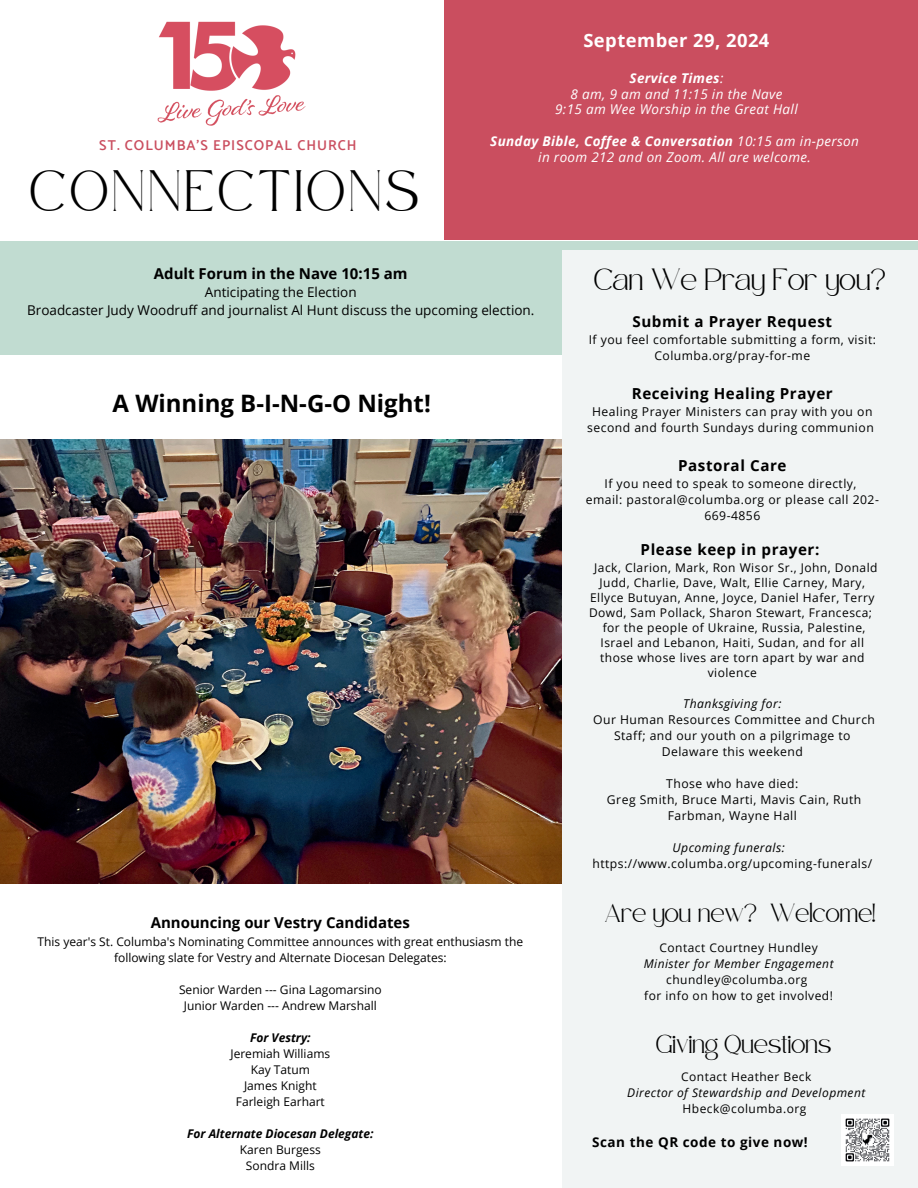
<style>
.page{position:relative;width:918px;height:1188px;background:#fff}
.page>*{position:absolute;margin:0;border:0;box-sizing:border-box;transform-origin:0 0}
.t1{font:28.5px "Safira March";letter-spacing:.15em;color:#000}
.t2{font:700 24px "Open Sans";color:#000}
.t3{font:700 18.45px "Open Sans";letter-spacing:.025em;color:#fff}
.t4{font:700 15.15px "Open Sans";letter-spacing:.04em;color:#000}
.t5{font:700 15px "Open Sans";color:#000}
.t6{font:15px "Safira March";color:#000}
.t7{font:600 14.25px "Catamaran";letter-spacing:.07em;color:#ca4e5f}
.t8{font:italic 13.5px/15.9px "Open Sans";letter-spacing:.025em;color:#fff;text-align:center}
.t9{font:13.5px/18px "Open Sans";color:#000;text-align:center}
.t10{font:700 13.5px "Open Sans";letter-spacing:.04em;color:#000}
.t11{font:12.75px "Safira March";color:#000}
.t12{font:12.15px/16px "Open Sans";letter-spacing:.04em;color:#000;text-align:center}
.t13{font:italic 12.15px "Open Sans";letter-spacing:.04em;color:#000}
.t14{font:12px/15px "Open Sans";letter-spacing:.04em;color:#000;text-align:center}
.t15{font:12px/16px "Open Sans";color:#000;text-align:center}
.t16{font:italic 12px "Open Sans";letter-spacing:.04em;color:#000}
.t17{font:italic 700 12px "Open Sans";color:#000}
.s1{font-weight:700}
</style>
<div class="page">
<div style="left:445px;top:0;width:473px;height:240px;background:#ca4e5f"></div>
<div style="left:0;top:241px;width:918px;height:8px;background:#c1dcd1"></div>
<div style="left:562px;top:250px;width:356px;height:938px;background:#f1f4f4"></div>
<img style="left:157px;top:21px;width:149px;height:105px">
<img style="left:842px;top:1114px;width:51px;height:52px">
<div style="left:0;top:245px;width:562px;height:110px;background:#c1dcd1"></div>
<img style="left:0;top:440px;width:562px;height:444px">
<p class="t7" style="left:99px;top:137px;width:259px">ST. COLUMBA'S EPISCOPAL CHURCH</p>
<h1 class="t1" style="left:30px;top:184px;width:390px">CONNECTIONS</h1>
<h3 class="t3" style="left:583px;top:27px;width:188px">September 29, 2024</h3>
<p class="t8" style="left:555px;top:69px;width:244px"><span class="s1">Service Times</span>:<br>8 am, 9 am and 11:15 in the Nave<br>9:15 am Wee Worship in the Great Hall</p>
<p class="t8" style="left:490px;top:133px;width:370px"><span class="s1">Sunday Bible, Coffee &amp; Conversation</span> 10:15 am in-person in room 212 and on Zoom. All are welcome.</p>
<p class="t5" style="left:154px;top:263px;width:255px">Adult Forum in the Nave 10:15 am</p>
<p class="t9" style="left:27px;top:283px;width:509px">Anticipating the Election<br>Broadcaster Judy Woodruff and journalist Al Hunt discuss the upcoming election.</p>
<h2 class="t2" style="left:113px;top:386px;width:320px">A Winning B-I-N-G-O Night!</h2>
<p class="t5" style="left:151px;top:912px;width:261px">Announcing our Vestry Candidates</p>
<p class="t15" style="left:38px;top:934px;width:487px">This year's St. Columba's Nominating Committee announces with great enthusiasm the following slate for Vestry and Alternate Diocesan Delegates:</p>
<p class="t15" style="left:179px;top:982px;width:204px">Senior Warden --- Gina Lagomarsino<br>Junior Warden --- Andrew Marshall</p>
<p class="t17" style="left:250px;top:1030px;width:62px">For Vestry:</p>
<p class="t15" style="left:230px;top:1046px;width:101px">Jeremiah Williams<br>Kay Tatum<br>James Knight<br>Farleigh Earhart</p>
<p class="t17" style="left:187px;top:1126px;width:188px">For Alternate Diocesan Delegate:</p>
<p class="t15" style="left:240px;top:1142px;width:82px">Karen Burgess<br>Sondra Mills</p>
<p class="t6" style="left:594px;top:276px;width:293px">Can We Pray For you?</p>
<p class="t4" style="left:633px;top:311px;width:201px">Submit a Prayer Request</p>
<p class="t12" style="left:589px;top:332px;width:289px">If you feel comfortable submitting a form, visit:<br>Columba.org/pray-for-me</p>
<p class="t4" style="left:632px;top:383px;width:203px">Receiving Healing Prayer</p>
<p class="t12" style="left:587px;top:404px;width:288px">Healing Prayer Ministers can pray with you on second and fourth Sundays during communion</p>
<p class="t4" style="left:678px;top:455px;width:110px">Pastoral Care</p>
<p class="t12" style="left:586px;top:476px;width:295px">If you need to speak to someone directly,<br>email: pastoral@columba.org or please call 202-<br>669-4856</p>
<p class="t4" style="left:641px;top:539px;width:180px">Please keep in prayer:</p>
<p class="t14" style="left:589px;top:560px;width:290px">Jack, Clarion, Mark, Ron Wisor Sr., John, Donald Judd, Charlie, Dave, Walt, Ellie Carney, Mary, Ellyce Butuyan, Anne, Joyce, Daniel Hafer, Terry Dowd, Sam Pollack, Sharon Stewart, Francesca; for the people of Ukraine, Russia, Palestine, Israel and Lebanon, Haiti, Sudan, and for all those whose lives are torn apart by war and violence</p>
<p class="t13" style="left:683px;top:696px;width:100px">Thanksgiving for:</p>
<p class="t12" style="left:593px;top:712px;width:283px">Our Human Resources Committee and Church<br>Staff; and our youth on a pilgrimage to<br>Delaware this weekend</p>
<p class="t12" style="left:607px;top:776px;width:256px">Those who have died:<br>Greg Smith, Bruce Marti, Mavis Cain, Ruth<br>Farbman, Wayne Hall</p>
<p class="t13" style="left:672px;top:840px;width:114px">Upcoming funerals:</p>
<p class="t12" style="left:592px;top:856px;width:281px">https://www.columba.org/upcoming-funerals/</p>
<p class="t11" style="left:605px;top:910px;width:272px">Are you new? Welcome!</p>
<p class="t14" style="left:660px;top:939px;width:160px">Contact Courtney Hundley</p>
<p class="t16" style="left:644px;top:955px;width:191px">Minister for Member Engagement</p>
<p class="t14" style="left:644px;top:971px;width:190px;line-height:16px">chundley@columba.org<br>for info on how to get involved!</p>
<p class="t11" style="left:656px;top:1041px;width:177px">Giving Questions</p>
<p class="t14" style="left:681px;top:1069px;width:132px">Contact Heather Beck</p>
<p class="t16" style="left:627px;top:1085px;width:240px">Director of Stewardship and Development</p>
<p class="t14" style="left:683px;top:1101px;width:125px">Hbeck@columba.org</p>
<p class="t10" style="left:592px;top:1133px;width:217px">Scan the QR code to give now!</p>
</div>
